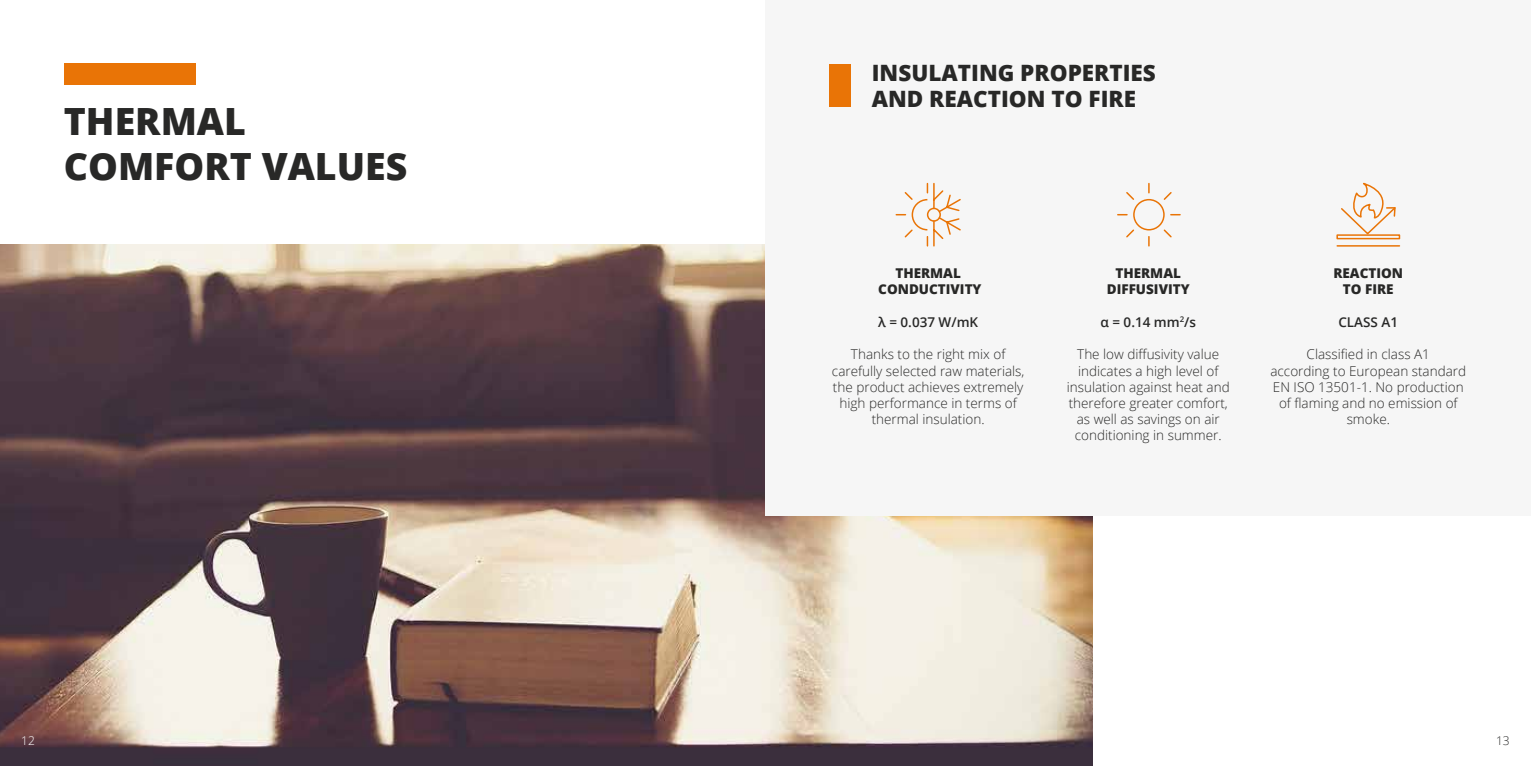
<style>
.page{position:relative;width:1531px;height:766px;background:#fff}
.page>*{position:absolute;margin:0;border:0;box-sizing:border-box;transform-origin:0 0}
.t1{font:800 37.5px/45px "Open Sans";color:#282827}
.t2{font:800 22.5px/25.5px "Open Sans";color:#282827}
.t3{font:300 13.5px/16.2px "Open Sans";color:#282827;text-align:center}
.t4{font:800 13.5px/16.2px "Open Sans";color:#282827;text-align:center}
.t5{font:600 13.5px "Open Sans";color:#282827}
.t6{font:300 12px "Open Sans";color:#fff}
.t7{font:300 12px "Open Sans";color:#282827}
</style>
<div class="page">
<img style="left:0;top:244px;width:1093px;height:521px">
<div style="left:765px;top:0;width:766px;height:515px;background:#f6f6f6"></div>
<div style="left:64px;top:64px;width:132px;height:21px;background:#e97406"></div>
<div style="left:829px;top:64px;width:21px;height:42px;background:#e97406"></div>
<svg style="left:895px;top:182px;width:66px;height:65px"></svg>
<svg style="left:1117px;top:182px;width:64px;height:65px"></svg>
<svg style="left:1341px;top:183px;width:55px;height:51px"></svg>
<div style="left:1336px;top:234px;width:64px;height:5px;border:2px solid #e97406"></div>
<hr style="left:1337px;top:245px;width:62px;height:1px;background:#e97406">
<h1 class="t1" style="left:64px;top:97px;width:345px">THERMAL<br>COMFORT VALUES</h1>
<h2 class="t2" style="left:872px;top:59px;width:286px">INSULATING PROPERTIES<br>AND REACTION TO FIRE</h2>
<p class="t4" style="left:878px;top:264px;width:105px">THERMAL<br>CONDUCTIVITY</p>
<p class="t5" style="left:878px;top:312px;width:102px">λ = 0.037 W/mK</p>
<p class="t3" style="left:832px;top:346px;width:194px">Thanks to the right mix of carefully selected raw materials, the product achieves extremely high performance in terms of thermal insulation.</p>
<p class="t4" style="left:1107px;top:264px;width:84px">THERMAL<br>DIFFUSIVITY</p>
<p class="t5" style="left:1100px;top:312px;width:97px">α = 0.14 mm<sup>2</sup>/s</p>
<p class="t3" style="left:1067px;top:346px;width:164px">The low diffusivity value indicates a high level of insulation against heat and therefore greater comfort, as well as savings on air conditioning in summer.</p>
<p class="t4" style="left:1333px;top:264px;width:71px">REACTION<br>TO FIRE</p>
<p class="t5" style="left:1338px;top:312px;width:61px">CLASS A1</p>
<p class="t3" style="left:1270px;top:346px;width:197px">Classified in class A1<br>according to European standard<br>EN ISO 13501-1. No production of flaming and no emission of smoke.</p>
<p class="t6" style="left:21px;top:732px;width:15px">12</p>
<p class="t7" style="left:1496px;top:732px;width:15px">13</p>
</div>
